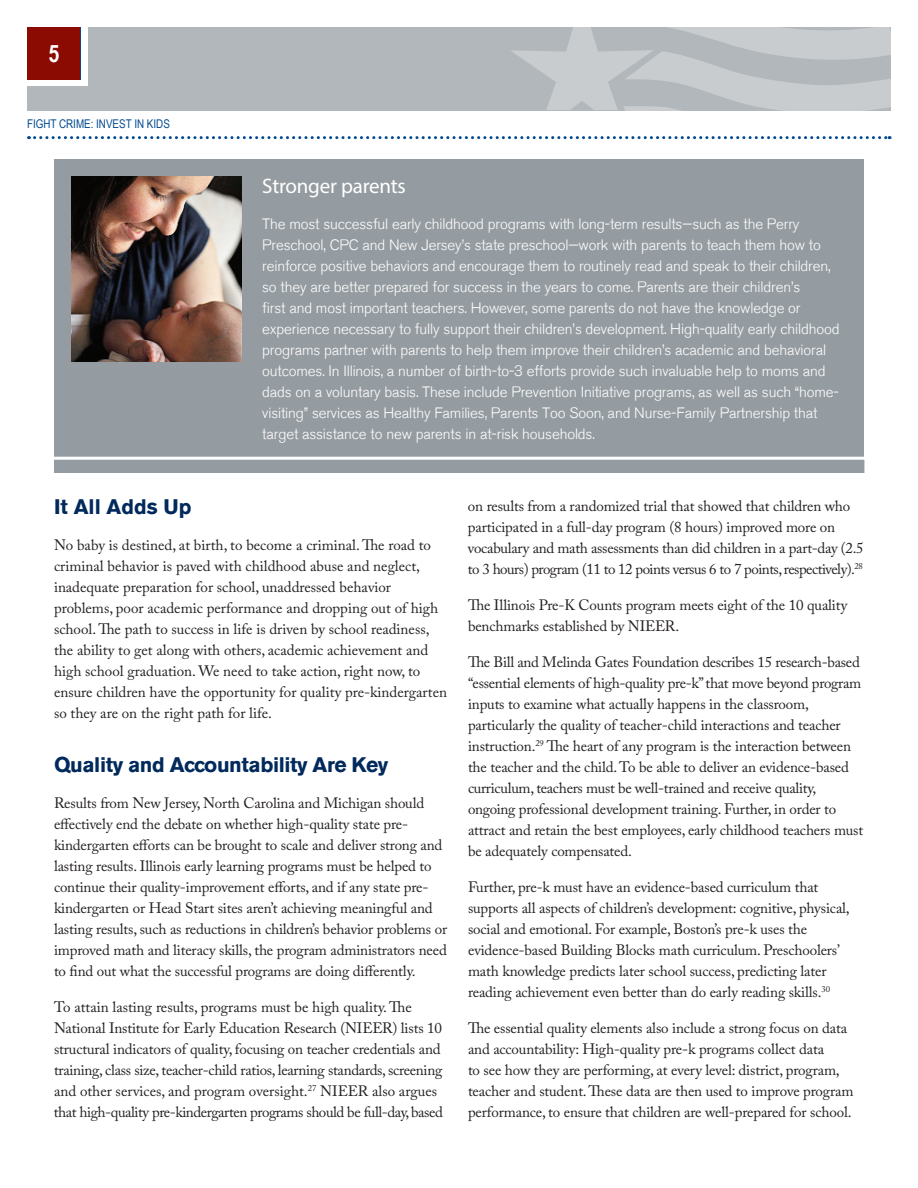
<style>
.page{position:relative;width:918px;height:1188px;background:#fff}
.page>*{position:absolute;margin:0;border:0;box-sizing:border-box;transform-origin:0 0}
.t1{font:700 24px "Arial Narrow";color:#fff}
.t2{font:700 21px "Akzidenz Grotesk BE";letter-spacing:-.02em;color:#00295c}
.t3{font:21px "Myriad Pro";letter-spacing:-.01em;color:#fff}
.t4{font:700 21px "Akzidenz Grotesk BE";color:#00295c}
.t5{font:16.5px "Myriad Pro";letter-spacing:.02em;color:#fff}
.t6{font:15px/21px "Adobe Caslon Pro";letter-spacing:-.01em;color:#231f20}
.t7{font:300 15px/21px "Akzidenz Grotesk BE";letter-spacing:-.01em;color:#fff}
.t8{font:12px "Arial Narrow";color:#014990}
</style>
<div class="page">
<svg style="left:35px;top:136px;width:855px;height:3px"></svg>
<div style="left:27px;top:27px;width:864px;height:83px;background:#b2b7bb"></div>
<svg style="left:511px;top:27px;width:380px;height:83px"></svg>
<div style="left:21px;top:21px;width:67px;height:65px;background:#fff"></div>
<svg style="left:27px;top:27px;width:54px;height:53px"></svg>
<div style="left:28px;top:27px;width:52px;height:52px;background:#8b0a02"></div>
<svg style="left:839px;top:460px;width:26px;height:13px"></svg>
<div style="left:54px;top:159px;width:810px;height:313px;background:#959ca1"></div>
<img style="left:71px;top:177px;width:171px;height:184px">
<hr style="left:51px;top:457px;width:828px;height:3px;background:#fff">
<h1 class="t1" style="left:49px;top:35px;width:12px">5</h1>
<p class="t8" style="left:27px;top:115px;width:144px">FIGHT CRIME: INVEST IN KIDS</p>
<h2 class="t3" style="left:262px;top:173px;width:145px">Stronger parents</h2>
<p class="t7" style="left:262px;top:213px;width:579px">The most successful early childhood programs with long-term results—such as the Perry Preschool, CPC and New Jersey’s state preschool—work with parents to teach them how to reinforce positive behaviors and encourage them to routinely read and speak to their children, so they are better prepared for success in the years to come. Parents are their children’s<br>first and most important teachers. However, some parents do not have the knowledge or experience necessary to fully support their children’s development. High-quality early childhood programs partner with parents to help them improve their children’s academic and behavioral outcomes. In Illinois, a number of birth-to-3 efforts provide such invaluable help to moms and dads on a voluntary basis. These include Prevention Initiative programs, as well as such “home&shy;visiting” services as Healthy Families, Parents Too Soon, and Nurse-Family Partnership that target assistance to new parents in at-risk households.</p>
<p class="t5" style="left:230px;top:177px;width:269px">BUSH SCHOOL FUNDING BILL GRAPHI</p>
<h2 class="t4" style="left:54px;top:495px;width:139px">It All Adds Up</h2>
<p class="t6" style="left:54px;top:535px;width:395px">No baby is destined, at birth, to become a criminal. The road to criminal behavior is paved with childhood abuse and neglect, inadequate preparation for school, unaddressed behavior problems, poor academic performance and dropping out of high school. The path to success in life is driven by school readiness, the ability to get along with others, academic achievement and high school graduation. We need to take action, right now, to ensure children have the opportunity for quality pre-kindergarten so they are on the right path for life.</p>
<h2 class="t2" style="left:54px;top:753px;width:336px">Quality and Accountability Are Key</h2>
<p class="t6" style="left:54px;top:792px;width:395px">Results from New Jersey, North Carolina and Michigan should effectively end the debate on whether high-quality state pre&shy;kindergarten efforts can be brought to scale and deliver strong and lasting results. Illinois early learning programs must be helped to continue their quality-improvement efforts, and if any state pre&shy;kindergarten or Head Start sites aren’t achieving meaningful and lasting results, such as reductions in children’s behavior problems or improved math and literacy skills, the program administrators need to find out what the successful programs are doing differently.</p>
<p class="t6" style="left:54px;top:996px;width:390px">To attain lasting results, programs must be high quality. The National Institute for Early Education Research (NIEER) lists 10 structural indicators of quality, focusing on teacher credentials and training, class size, teacher-child ratios, learning standards, screening and other services, and program oversight.<sup>27</sup> NIEER also argues that high-quality pre-kindergarten programs should be full-day, based</p>
<p class="t6" style="left:468px;top:495px;width:397px">on results from a randomized trial that showed that children who participated in a full-day program (8 hours) improved more on vocabulary and math assessments than did children in a part-day (2.5 to 3 hours) program (11 to 12 points versus 6 to 7 points, respectively).<sup>28</sup></p>
<p class="t6" style="left:468px;top:594px;width:381px">The Illinois Pre-K Counts program meets eight of the 10 quality benchmarks established by NIEER.</p>
<p class="t6" style="left:468px;top:651px;width:397px">The Bill and Melinda Gates Foundation describes 15 research-based “essential elements of high-quality pre-k” that move beyond program inputs to examine what actually happens in the classroom, particularly the quality of teacher-child interactions and teacher instruction.<sup>29</sup> The heart of any program is the interaction between the teacher and the child. To be able to deliver an evidence-based curriculum, teachers must be well-trained and receive quality, ongoing professional development training. Further, in order to attract and retain the best employees, early childhood teachers must be adequately compensated.</p>
<p class="t6" style="left:468px;top:876px;width:383px">Further, pre-k must have an evidence-based curriculum that supports all aspects of children’s development: cognitive, physical, social and emotional. For example, Boston’s pre-k uses the evidence-based Building Blocks math curriculum. Preschoolers’ math knowledge predicts later school success, predicting later reading achievement even better than do early reading skills.<sup>30</sup></p>
<p class="t6" style="left:468px;top:1017px;width:387px">The essential quality elements also include a strong focus on data and accountability: High-quality pre-k programs collect data<br>to see how they are performing, at every level: district, program, teacher and student. These data are then used to improve program performance, to ensure that children are well-prepared for school.</p>
</div>
